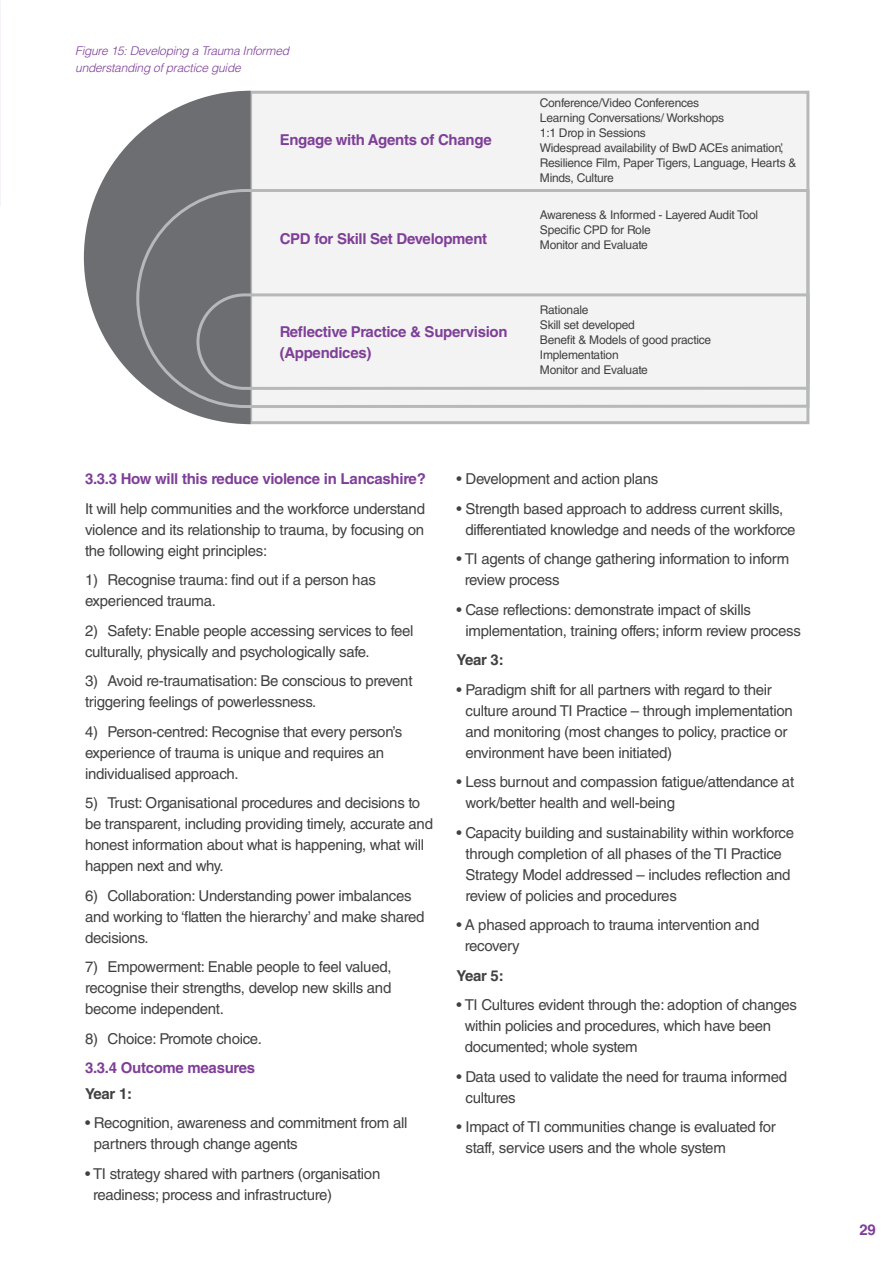
<style>
.page{position:relative;width:893px;height:1263px;background:#fff}
.page>*{position:absolute;margin:0;border:0;box-sizing:border-box;transform-origin:0 0}
.t1{font:15px/21px "Helvetica LT Std";letter-spacing:-.02em;color:#414042}
.t2{font:700 15px/20.7px "Helvetica LT Std";letter-spacing:-.02em;color:#7f3f98}
.t3{font:700 15px "Helvetica LT Std";letter-spacing:-.02em;color:#414042}
.t4{font:12px/15px "Helvetica LT Std";letter-spacing:-.02em;color:#414042}
.t5{font:italic 300 12px/16.5px "Helvetica LT Std";letter-spacing:-.02em;color:#7f3f98}
</style>
<div class="page">
<div style="left:249px;top:91px;width:560px;height:333px;background:#f3f3f3;border:3px solid #b6b8ba"></div>
<svg style="left:84px;top:91px;width:167px;height:333px;fill:#6d6e71"></svg>
<svg style="left:135px;top:187px;width:675px;height:222px"></svg>
<svg style="left:195px;top:292px;width:615px;height:99px"></svg>
<p class="t5" style="left:75px;top:43px;width:215px">Figure 15: Developing a Trauma Informed understanding of practice guide</p>
<p class="t2" style="left:280px;top:129px;width:214px">Engage with Agents of Change</p>
<p class="t2" style="left:280px;top:228px;width:209px">CPD for Skill Set Development</p>
<p class="t2" style="left:280px;top:321px;width:229px">Reflective Practice &amp; Supervision (Appendices)</p>
<p class="t4" style="left:540px;top:95px;width:258px">Conference/Video Conferences<br>Learning Conversations/ Workshops<br>1:1 Drop in Sessions<br>Widespread availability of BwD ACEs animation’, Resilience Film, Paper Tigers, Language, Hearts &amp; Minds, Culture</p>
<p class="t4" style="left:540px;top:207px;width:220px">Awareness &amp; Informed - Layered Audit Tool<br>Specific CPD for Role<br>Monitor and Evaluate</p>
<p class="t4" style="left:540px;top:302px;width:173px">Rationale<br>Skill set developed<br>Benefit &amp; Models of good practice<br>Implementation<br>Monitor and Evaluate</p>
<p class="t2" style="left:85px;top:468px;width:342px">3.3.3 How will this reduce violence in Lancashire?</p>
<p class="t1" style="left:85px;top:498px;width:341px;text-align:justify">It will help communities and the workforce understand violence and its relationship to trauma, by focusing on the following eight principles:</p>
<p class="t1" style="left:85px;top:569px;width:292px">1) Recognise trauma: find out if a person has experienced trauma.</p>
<p class="t1" style="left:85px;top:620px;width:330px">2) Safety: Enable people accessing services to feel culturally, physically and psychologically safe.</p>
<p class="t1" style="left:85px;top:670px;width:329px">3) Avoid re-traumatisation: Be conscious to prevent triggering feelings of powerlessness.</p>
<p class="t1" style="left:85px;top:721px;width:319px">4) Person-centred: Recognise that every person’s experience of trauma is unique and requires an individualised approach.</p>
<p class="t1" style="left:85px;top:792px;width:349px">5) Trust: Organisational procedures and decisions to be transparent, including providing timely, accurate and honest information about what is happening, what will happen next and why.</p>
<p class="t1" style="left:85px;top:885px;width:341px">6) Collaboration: Understanding power imbalances and working to ‘flatten the hierarchy’ and make shared decisions.</p>
<p class="t1" style="left:85px;top:956px;width:308px;text-align:justify">7) Empowerment: Enable people to feel valued, recognise their strengths, develop new skills and become independent.</p>
<p class="t1" style="left:85px;top:1028px;width:178px">8) Choice: Promote choice.</p>
<p class="t2" style="left:85px;top:1057px;width:172px">3.3.4 Outcome measures</p>
<p class="t3" style="left:85px;top:1084px;width:49px">Year 1:</p>
<p class="t1" style="left:94px;top:1112px;width:315px;text-indent:-9px">• Recognition, awareness and commitment from all partners through change agents</p>
<p class="t1" style="left:93px;top:1163px;width:289px;text-indent:-8px">• TI strategy shared with partners (organisation readiness; process and infrastructure)</p>
<p class="t1" style="left:457px;top:468px;width:203px">• Development and action plans</p>
<p class="t1" style="left:465px;top:498px;width:332px;text-indent:-9px">• Strength based approach to address current skills, differentiated knowledge and needs of the workforce</p>
<p class="t1" style="left:465px;top:548px;width:326px;text-indent:-8px">• TI agents of change gathering information to inform review process</p>
<p class="t1" style="left:465px;top:599px;width:337px;text-indent:-9px">• Case reflections: demonstrate impact of skills implementation, training offers; inform review process</p>
<p class="t3" style="left:457px;top:651px;width:49px">Year 3:</p>
<p class="t1" style="left:465px;top:679px;width:329px;text-indent:-9px">• Paradigm shift for all partners with regard to their culture around TI Practice – through implementation and monitoring (most changes to policy, practice or environment have been initiated)</p>
<p class="t1" style="left:465px;top:771px;width:330px;text-indent:-9px">• Less burnout and compassion fatigue/attendance at work/better health and well-being</p>
<p class="t1" style="left:465px;top:822px;width:330px;text-indent:-9px">• Capacity building and sustainability within workforce through completion of all phases of the TI Practice Strategy Model addressed – includes reflection and review of policies and procedures</p>
<p class="t1" style="left:465px;top:914px;width:296px;text-indent:-8px">• A phased approach to trauma intervention and recovery</p>
<p class="t3" style="left:457px;top:966px;width:49px">Year 5:</p>
<p class="t1" style="left:465px;top:994px;width:334px;text-indent:-8px">• TI Cultures evident through the: adoption of changes within policies and procedures, which have been documented; whole system</p>
<p class="t1" style="left:465px;top:1066px;width:323px;text-indent:-9px">• Data used to validate the need for trauma informed cultures</p>
<p class="t1" style="left:465px;top:1116px;width:312px;text-indent:-9px">• Impact of TI communities change is evaluated for staff, service users and the whole system</p>
<p class="t2" style="left:860px;top:1219px;width:18px">29</p>
</div>
